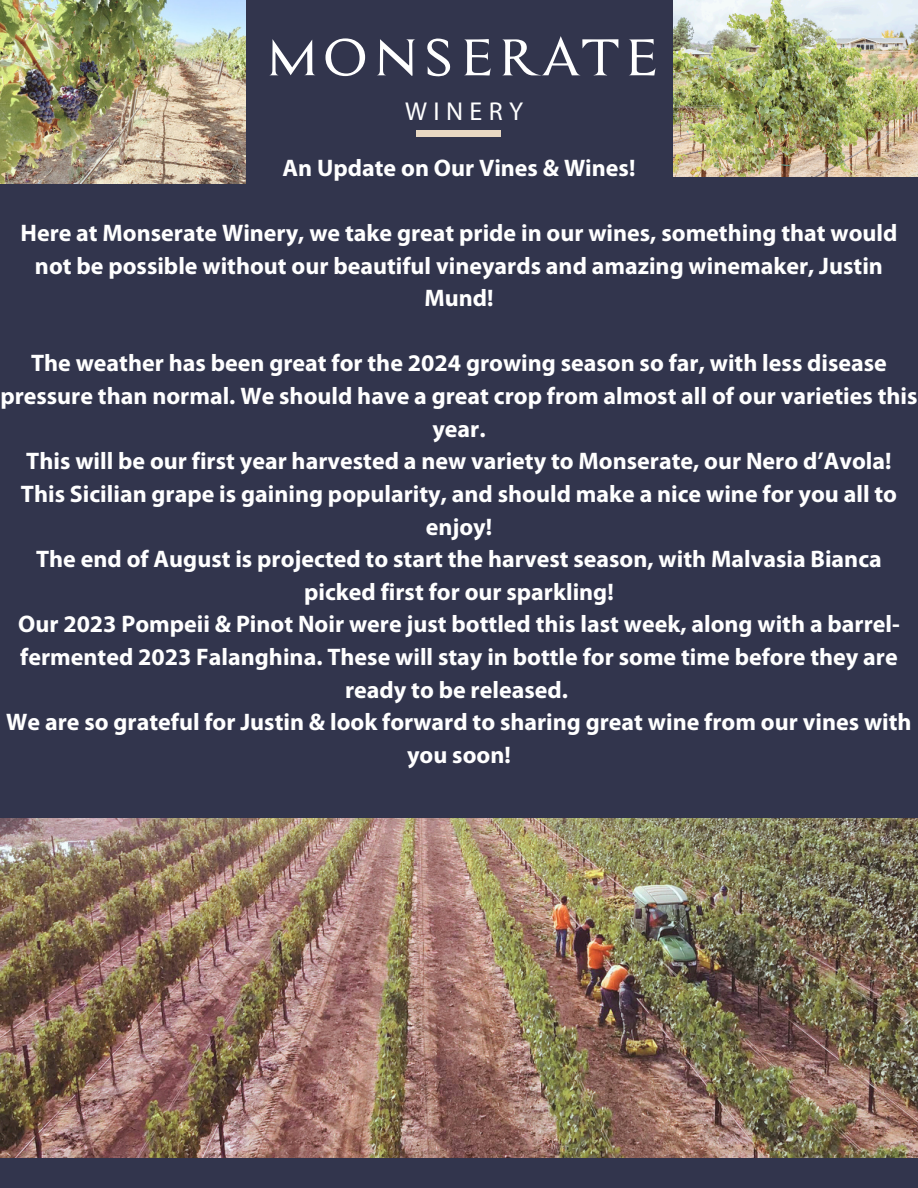
<style>
.page{position:relative;width:918px;height:1188px;background:#32354d}
.page>*{position:absolute;margin:0;border:0;box-sizing:border-box;transform-origin:0 0}
.t1{font:56.25px "Assassin";letter-spacing:.06em;color:#fff}
.t2{font:25.95px "Myriad Pro";letter-spacing:.25em;color:#fff}
.t3{font:700 24px/32.7px "Myriad Pro";color:#fff;text-align:center}
</style>
<div class="page">
<div style="left:417px;top:130px;width:84px;height:7px;background:#e8d8c3"></div>
<img style="left:0;top:819px;width:918px;height:338px">
<img style="left:0;top:0;width:245px;height:183px">
<img style="left:673px;top:0;width:245px;height:177px">
<p class="t1" style="left:264px;top:29px;width:396px">MONSERATE</p>
<p class="t2" style="left:405px;top:101px;width:120px">WINERY</p>
<p class="t3" style="left:283px;top:153px;width:354px">An Update on Our Vines &amp; Wines!</p>
<h1 class="t3" style="left:20px;top:219px;width:879px">Here at Monserate Winery, we take great pride in our wines, something that would not be possible without our beautiful vineyards and amazing winemaker, Justin<br>Mund!</h1>
<h2 class="t3" style="left:0;top:349px;width:919px">The weather has been great for the 2024 growing season so far, with less disease pressure than normal. We should have a great crop from almost all of our varieties this year.</h2>
<p class="t3" style="left:26px;top:447px;width:867px">This will be our first year harvested a new variety to Monserate, our Nero d’Avola!</p>
<p class="t3" style="left:21px;top:480px;width:878px">This Sicilian grape is gaining popularity, and should make a nice wine for you all to enjoy!</p>
<p class="t3" style="left:36px;top:545px;width:847px">The end of August is projected to start the harvest season, with Malvasia Bianca picked first for our sparkling!</p>
<p class="t3" style="left:18px;top:610px;width:883px">Our 2023 Pompeii &amp; Pinot Noir were just bottled this last week, along with a barrel&shy;fermented 2023 Falanghina. These will stay in bottle for some time before they are ready to be released.</p>
<p class="t3" style="left:6px;top:708px;width:907px">We are so grateful for Justin &amp; look forward to sharing great wine from our vines with you soon!</p>
</div>
